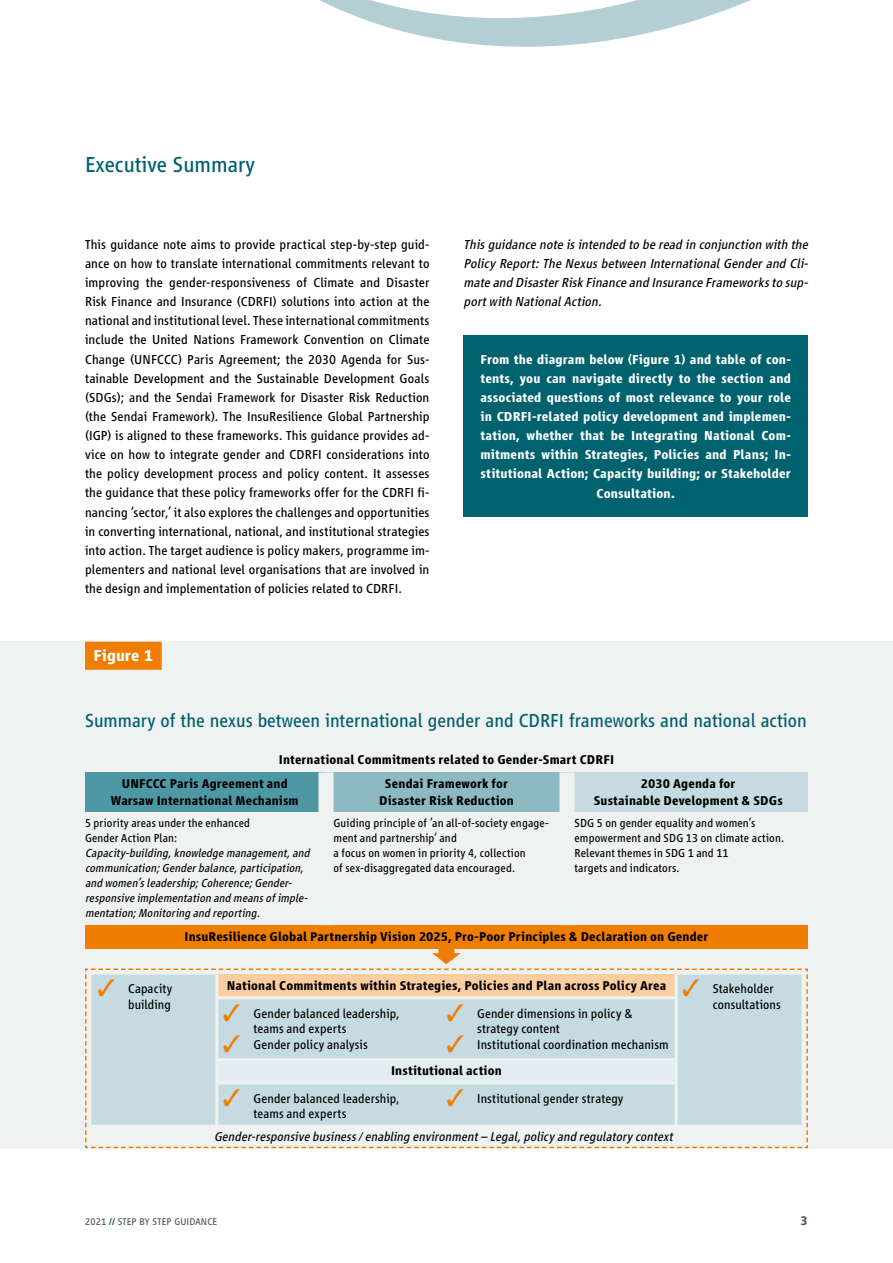
<style>
.page{position:relative;width:893px;height:1263px;background:#fff}
.page>*{position:absolute;margin:0;border:0;box-sizing:border-box;transform-origin:0 0}
.t1{font:22.5px "Vialog LT Pro";color:#00616f}
.t2{font:19.5px "Vialog LT Pro";color:#00616f}
.t3{font:700 16.5px "Vialog LT Pro";color:#fff}
.t4{font:13.5px/19.2px "Vialog LT Pro";letter-spacing:.005em;color:#000;text-align:justify}
.t5{font:700 13.5px/19.2px "Vialog LT Pro";letter-spacing:.01em;color:#fff;text-align:center}
.t6{font:italic 13.5px/19.2px "Vialog LT Pro";color:#000;text-align:justify}
.t7{font:700 13.2px/16.5px "Vialog LT Pro";letter-spacing:.01em;color:#000}
.t8{font:13.2px/15.8px "Vialog LT Pro";letter-spacing:.01em;color:#000}
.t9{font:italic 13.2px "Vialog LT Pro";color:#000}
.t10{font:700 13.2px "Vialog LT Pro";color:#4e5a57}
.t11{font:12px/15px "Vialog LT Pro";letter-spacing:.01em;color:#000}
.t12{font:italic 12px/15px "Vialog LT Pro";color:#000}
.t13{font:10.2px "Vialog LT Pro";letter-spacing:.01em;color:#4e5a57}
.s1{color:#ef7d00}
.s2{font-weight:400}
.s3{font-weight:700}
.s4{font-weight:700;color:#00616f}
</style>
<div class="page">
<svg style="left:319px;top:0;width:432px;height:47px"></svg>
<div style="left:463px;top:335px;width:345px;height:182px;background:#00616f"></div>
<div style="left:0;top:641px;width:893px;height:507px;background:#f0f2f2"></div>
<div style="left:85px;top:642px;width:77px;height:28px;background:#ef7d00"></div>
<div style="left:85px;top:772px;width:241px;height:40px;background:#4e98a5"></div>
<div style="left:326px;top:772px;width:241px;height:40px;background:#8db9c3"></div>
<div style="left:567px;top:772px;width:241px;height:40px;background:#c6dbe1"></div>
<div style="left:85px;top:925px;width:723px;height:24px;background:#ef7d00"></div>
<div style="left:318px;top:772px;width:15px;height:40px;background:#f0f2f2"></div>
<div style="left:559px;top:772px;width:15px;height:40px;background:#f0f2f2"></div>
<svg style="left:85px;top:968px;width:723px;height:180px"></svg>
<h1 class="t1" style="left:85px;top:152px;width:172px">Executive Summary</h1>
<p class="t4" style="left:85px;top:235px;width:346px">This guidance note aims to provide practical step-by-step guid&shy;ance on how to translate international commitments relevant to improving the gender-responsiveness of Climate and Disaster Risk Finance and Insurance (CDRFI) solutions into action at the national and institutional level. These international commitments include the United Nations Framework Convention on Climate Change (UNFCCC) Paris Agreement; the 2030 Agenda for Sus&shy;tainable Development and the Sustainable Development Goals (SDGs); and the Sendai Framework for Disaster Risk Reduction (the Sendai Framework). The InsuResilience Global Partnership (IGP) is aligned to these frameworks. This guidance provides ad&shy;vice on how to integrate gender and CDRFI considerations into the policy development process and policy content. It assesses the guidance that these policy frameworks offer for the CDRFI fi&shy;nancing ‘sector,’ it also explores the challenges and opportunities in converting international, national, and institutional strategies into action. The target audience is policy makers, programme im&shy;plementers and national level organisations that are involved in the design and implementation of policies related to CDRFI.</p>
<p class="t6" style="left:463px;top:235px;width:349px">Thisguidance note isintended to be read in conjunction with the Policy Report: The Nexus between International Gender and Cli&shy;mate and DisasterRisk Finance and Insurance Frameworksto sup&shy;portwith NationalAction.</p>
<p class="t5" style="left:480px;top:349px;width:312px">From the diagram below (Figure 1) and table of con&shy;tents, you can navigate directly to the section and associated questions of most relevance to your role in CDRFI-related policy development and implemen&shy;tation, whether that be Integrating National Com&shy;mitments within Strategies, Policies and Plans; In&shy;stitutional Action; Capacity building; or Stakeholder Consultation.</p>
<p class="t3" style="left:94px;top:646px;width:61px">Figure 1</p>
<h2 class="t2" style="left:85px;top:710px;width:723px">Summary of the nexus between international gender and CDRFI frameworks and national action</h2>
<p class="t7" style="left:122px;top:747px;width:494px;line-height:24.3px;text-indent:157px">International Commitments related to Gender-Smart CDRFI<br>UNFCCC Paris Agreement and</p>
<p class="t7" style="left:111px;top:792px;width:189px">Warsaw International Mechanism</p>
<p class="t7" style="left:379px;top:775px;width:136px;text-align:center">Sendai Framework for<br>Disaster Risk Reduction</p>
<p class="t7" style="left:594px;top:775px;width:191px;text-align:center">2030 Agenda for<br>Sustainable Development &amp; SDGs</p>
<p class="t11" style="left:85px;top:815px;width:167px">5 priority areas under the enhanced<br>Gender Action Plan:</p>
<p class="t12" style="left:85px;top:845px;width:229px">Capacity-building,knowledge management,and communication;Genderbalance,participation, and women’sleadership;Coherence;Gender&shy;responsive implementation and meansofimple&shy;mentation;Monitoring and reporting.</p>
<p class="t11" style="left:333px;top:815px;width:217px">Guiding principle of ’an all-of-society engage&shy;ment and partnership‘ and<br>a focus on women in priority 4, collection<br>of sex-disaggregated data encouraged.</p>
<p class="t11" style="left:574px;top:815px;width:211px">SDG 5 on gender equality and women’s empowerment and SDG 13 on climate action.<br>Relevant themes in SDG 1 and 11<br>targets and indicators.</p>
<p class="t7" style="left:185px;top:929px;width:525px">InsuResilience Global Partnership Vision 2025, Pro-Poor Principles &amp; Declaration on Gender</p>
<p class="t8" style="left:97px;top:980px;width:76px;text-align:right"><span class="s1">✓</span> Capacity building</p>
<p class="t7" style="left:713px;top:977px;width:69px;line-height:18.1px;text-indent:-486px">National Commitments within Strategies, Policies and Plan across Policy Area <span class="s1">✓</span> <span class="s2">Stakeholder consultations</span></p>
<p class="t8" style="left:477px;top:1005px;width:157px;text-indent:-31px"><span class="s1">✓</span> Gender dimensions in policy &amp; strategy content</p>
<p class="t8" style="left:391px;top:1031px;width:279px;line-height:26.4px;text-indent:55px"><span class="s1">✓</span> Institutional coordination mechanism<br><span class="s3">Institutional action</span></p>
<p class="t8" style="left:254px;top:1090px;width:147px;text-indent:-31px"><span class="s1">✓</span> Gender balanced leadership, teams and experts</p>
<p class="t8" style="left:446px;top:1090px;width:178px"><span class="s1">✓</span> Institutional gender strategy</p>
<p class="t9" style="left:214px;top:1129px;width:463px">Gender-responsive business/enabling environment– Legal,policy and regulatory context</p>
<p class="t8" style="left:254px;top:1005px;width:147px;text-indent:-31px"><span class="s1">✓</span> Gender balanced leadership, teams and experts</p>
<p class="t8" style="left:223px;top:1037px;width:146px"><span class="s1">✓</span> Gender policy analysis</p>
<p class="t13" style="left:85px;top:1216px;width:134px">2021 <span class="s4">//</span> STEP BY STEP GUIDANCE</p>
<p class="t10" style="left:801px;top:1213px;width:9px">3</p>
</div>
